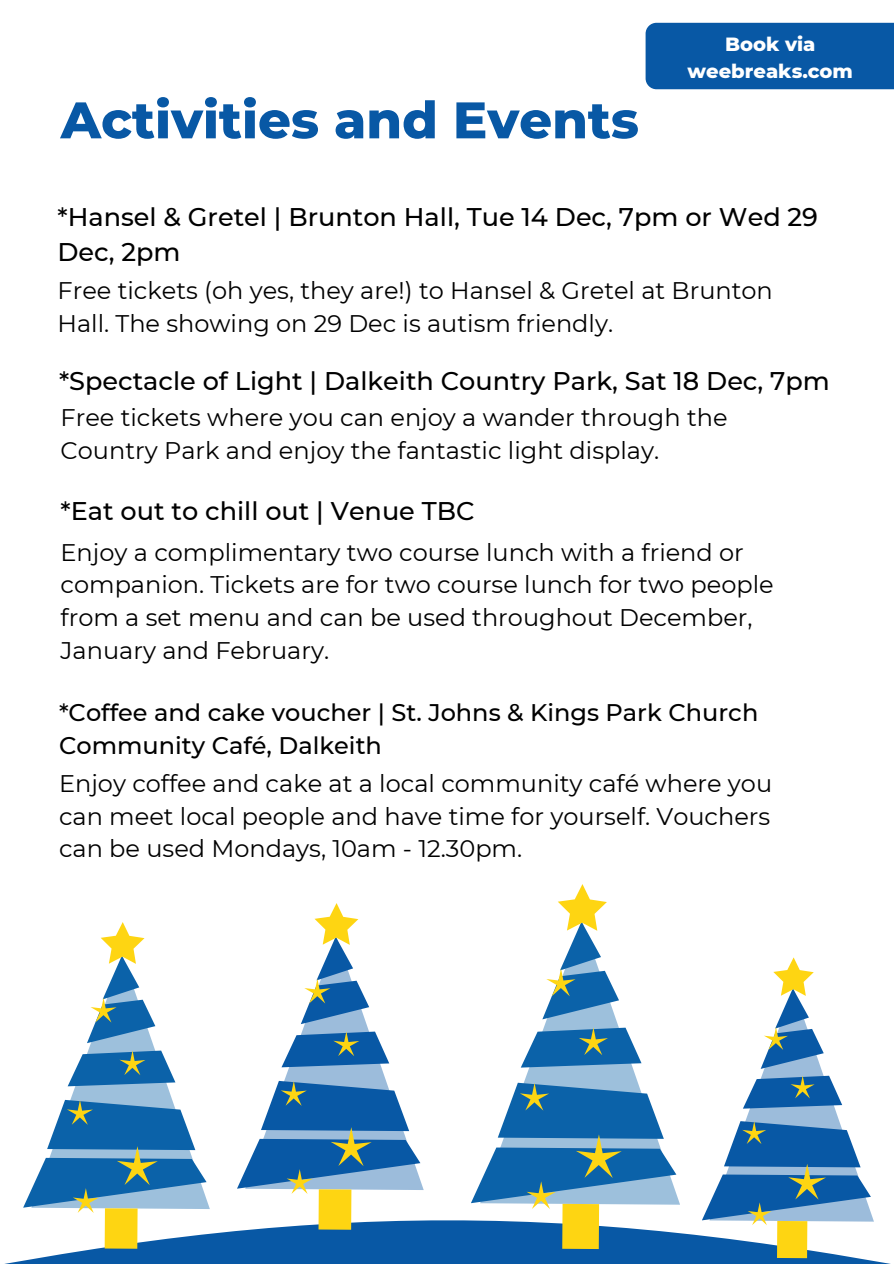
<style>
.page{position:relative;width:894px;height:1264px;background:#fff}
.page>*{position:absolute;margin:0;border:0;box-sizing:border-box;transform-origin:0 0}
.t1{font:800 51.3px "Montserrat";color:#0858a5}
.t2{font:500 25.5px/35px "Montserrat";color:#000}
.t3{font:24px/32.7px "Montserrat";color:#000}
.t4{font:500 24px/32.7px "Montserrat";color:#000}
.t5{font:800 19.5px/27px "Montserrat";color:#fff;text-align:center}
</style>
<div class="page">
<svg style="left:10px;top:1198px;width:875px;height:65px;fill:#0858a5"></svg>
<svg style="left:67px;top:1025px;width:143px;height:183px"></svg>
<div style="left:105px;top:1208px;width:32px;height:40px;background:#fed512"></div>
<svg style="left:87px;top:922px;width:68px;height:121px"></svg>
<svg style="left:68px;top:1050px;width:107px;height:36px;background:#4485b3"></svg>
<svg style="left:23px;top:1099px;width:183px;height:113px"></svg>
<svg style="left:520px;top:1019px;width:159px;height:185px"></svg>
<div style="left:562px;top:1203px;width:37px;height:45px;background:#fed512"></div>
<svg style="left:542px;top:884px;width:77px;height:135px"></svg>
<svg style="left:520px;top:1027px;width:121px;height:40px;background:#4585b4"></svg>
<svg style="left:471px;top:1082px;width:205px;height:126px"></svg>
<div style="left:776px;top:1220px;width:31px;height:38px;background:#fed512"></div>
<svg style="left:702px;top:957px;width:171px;height:268px"></svg>
<div style="left:318px;top:1189px;width:33px;height:40px;background:#fed512"></div>
<svg style="left:237px;top:903px;width:186px;height:290px"></svg>
<div style="left:645px;top:23px;width:248px;height:66px;background:#0858a5"></div>
<p class="t1" style="left:61px;top:89px;width:579px">Activities and Events</p>
<p class="t5" style="left:687px;top:31px;width:167px">Book via weebreaks.com</p>
<p class="t2" style="left:57px;top:199px;width:761px">*Hansel &amp; Gretel | Brunton Hall, Tue 14 Dec, 7pm or Wed 29<br>Dec, 2pm</p>
<p class="t3" style="left:57px;top:274px;width:716px">Free tickets (oh yes, they are!) to Hansel &amp; Gretel at Brunton<br>Hall. The showing on 29 Dec is autism friendly.</p>
<p class="t2" style="left:59px;top:363px;width:772px">*Spectacle of Light | Dalkeith Country Park, Sat 18 Dec, 7pm</p>
<p class="t3" style="left:61px;top:401px;width:668px">Free tickets where you can enjoy a wander through the<br>Country Park and enjoy the fantastic light display.</p>
<p class="t2" style="left:61px;top:493px;width:415px">*Eat out to chill out | Venue TBC</p>
<p class="t3" style="left:61px;top:536px;width:714px">Enjoy a complimentary two course lunch with a friend or companion. Tickets are for two course lunch for two people from a set menu and can be used throughout December, January and February.</p>
<p class="t4" style="left:59px;top:696px;width:700px">*Coffee and cake voucher | St. Johns &amp; Kings Park Church<br>Community Café, Dalkeith</p>
<p class="t3" style="left:59px;top:767px;width:714px;text-align:justify">Enjoy coffee and cake at a local community café where you can meet local people and have time for yourself. Vouchers can be used Mondays, 10am - 12.30pm.</p>
</div>
